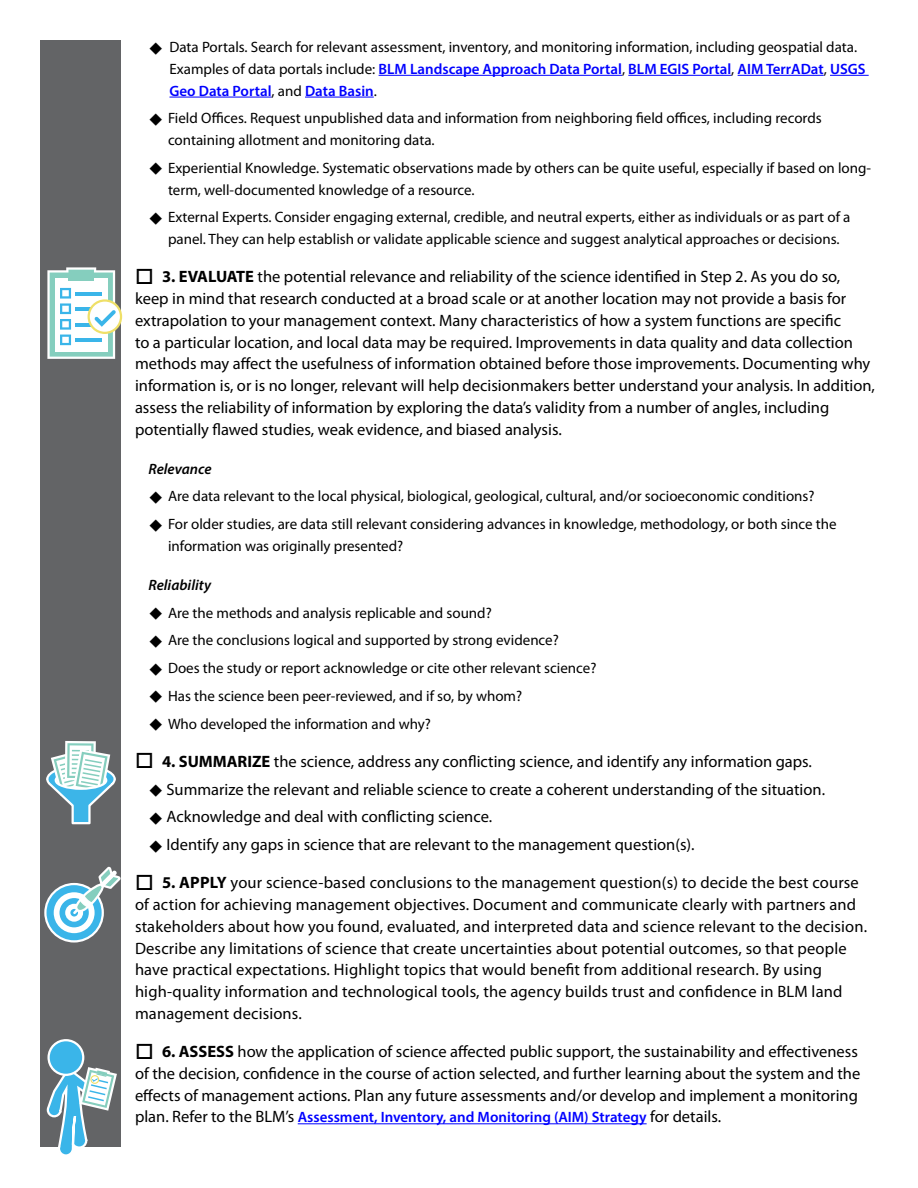
<style>
.page{position:relative;width:918px;height:1188px;background:#fff}
.page>*{position:absolute;margin:0;border:0;box-sizing:border-box;transform-origin:0 0}
.t1{font:16.5px/21.8px "Myriad Pro";color:#000}
.t2{font:15px/21.8px "Myriad Pro";color:#000}
.t3{font:600 15px "Myriad Pro";color:#00f}
.t4{font:italic 600 15px "Myriad Pro";color:#000}
.s1{font-weight:600;color:#00f}
.s2{font-weight:700}
.s3{font-weight:400;font-size:16.5px;color:#000}
</style>
<div class="page">
<div style="left:40px;top:40px;width:82px;height:1108px;background:#636466"></div>
<hr style="left:379px;top:75px;width:243px;height:1px;background:#00f">
<hr style="left:628px;top:75px;width:103px;height:1px;background:#00f">
<hr style="left:738px;top:75px;width:86px;height:1px;background:#00f">
<hr style="left:830px;top:75px;width:39px;height:1px;background:#00f">
<hr style="left:170px;top:97px;width:102px;height:1px;background:#00f">
<hr style="left:305px;top:97px;width:69px;height:1px;background:#00f">
<hr style="left:298px;top:1123px;width:349px;height:1px;background:#00f">
<svg style="left:47px;top:267px;width:75px;height:92px;background:#c3dedd"></svg>
<hr style="left:68px;top:277px;width:26px;height:3px;background:#85cebe">
<svg style="left:46px;top:741px;width:70px;height:84px"></svg>
<svg style="left:44px;top:865px;width:78px;height:78px"></svg>
<svg style="left:46px;top:1039px;width:71px;height:116px"></svg>
<p class="t2" style="left:170px;top:36px;width:698px;text-indent:-21px">◆ Data Portals. Search for relevant assessment, inventory, and monitoring information, including geospatial data.<br>Examples of data portals include: <span class="s1">BLM Landscape Approach Data Portal</span>, <span class="s1">BLM EGIS Portal</span>, <span class="s1">AIM TerrADat</span>, <span class="s1">USGS<br>Geo Data Portal</span>, and <span class="s1">Data Basin</span>.</p>
<p class="t2" style="left:168px;top:107px;width:655px;text-indent:-20px">◆ Field Offices. Request unpublished data and information from neighboring field offices, including records containing allotment and monitoring data.</p>
<p class="t2" style="left:168px;top:157px;width:705px;text-indent:-20px">◆ Experiential Knowledge. Systematic observations made by others can be quite useful, especially if based on long&shy;term, well-documented knowledge of a resource.</p>
<p class="t2" style="left:148px;top:206px;width:703px;text-align:center">◆ External Experts. Consider engaging external, credible, and neutral experts, either as individuals or as part of a panel. They can help establish or validate applicable science and suggest analytical approaches or decisions.</p>
<p class="t1" style="left:135px;top:266px;width:742px">□ <span class="s2">3. EVALUATE</span> the potential relevance and reliability of the science identified in Step 2. As you do so, keep in mind that research conducted at a broad scale or at another location may not provide a basis for extrapolation to your management context. Many characteristics of how a system functions are specific<br>to a particular location, and local data may be required. Improvements in data quality and data collection methods may affect the usefulness of information obtained before those improvements. Documenting why information is, or is no longer, relevant will help decisionmakers better understand your analysis. In addition, assess the reliability of information by exploring the data’s validity from a number of angles, including potentially flawed studies, weak evidence, and biased analysis.</p>
<p class="t4" style="left:148px;top:459px;width:65px">Relevance</p>
<p class="t2" style="left:148px;top:485px;width:668px">◆ Are data relevant to the local physical, biological, geological, cultural, and/or socioeconomic conditions?</p>
<p class="t2" style="left:168px;top:513px;width:670px;text-indent:-20px">◆ For older studies, are data still relevant considering advances in knowledge, methodology, or both since the information was originally presented?</p>
<p class="t4" style="left:148px;top:575px;width:64px">Reliability</p>
<p class="t2" style="left:148px;top:601px;width:345px">◆ Are the methods and analysis replicable and sound?</p>
<p class="t2" style="left:148px;top:629px;width:412px">◆ Are the conclusions logical and supported by strong evidence?</p>
<p class="t2" style="left:148px;top:657px;width:449px">◆ Does the study or report acknowledge or cite other relevant science?</p>
<p class="t2" style="left:148px;top:685px;width:375px">◆ Has the science been peer-reviewed, and if so, by whom?</p>
<p class="t2" style="left:148px;top:712px;width:284px">◆ Who developed the information and why?</p>
<p class="t1" style="left:135px;top:750px;width:679px">□ <span class="s2">4. SUMMARIZE</span> the science, address any conflicting science, and identify any information gaps.</p>
<p class="t1" style="left:148px;top:778px;width:678px">◆ Summarize the relevant and reliable science to create a coherent understanding of the situation.</p>
<p class="t1" style="left:148px;top:806px;width:345px">◆ Acknowledge and deal with conflicting science.</p>
<p class="t1" style="left:148px;top:833px;width:548px">◆ Identify any gaps in science that are relevant to the management question(s).</p>
<p class="t1" style="left:135px;top:872px;width:734px">□ <span class="s2">5. APPLY</span> your science-based conclusions to the management question(s) to decide the best course of action for achieving management objectives. Document and communicate clearly with partners and stakeholders about how you found, evaluated, and interpreted data and science relevant to the decision.<br>Describe any limitations of science that create uncertainties about potential outcomes, so that people have practical expectations. Highlight topics that would benefit from additional research. By using high-quality information and technological tools, the agency builds trust and confidence in BLM land management decisions.</p>
<p class="t1" style="left:135px;top:1040px;width:727px">□ <span class="s2">6. ASSESS</span> how the application of science affected public support, the sustainability and effectiveness of the decision, confidence in the course of action selected, and further learning about the system and the effects of management actions. Plan any future assessments and/or develop and implement a monitoring</p>
<p class="t3" style="left:135px;top:1108px;width:588px"><span class="s3">plan. Refer to the BLM’s</span> Assessment, Inventory, and Monitoring (AIM) Strategy <span class="s3">for details.</span></p>
</div>
